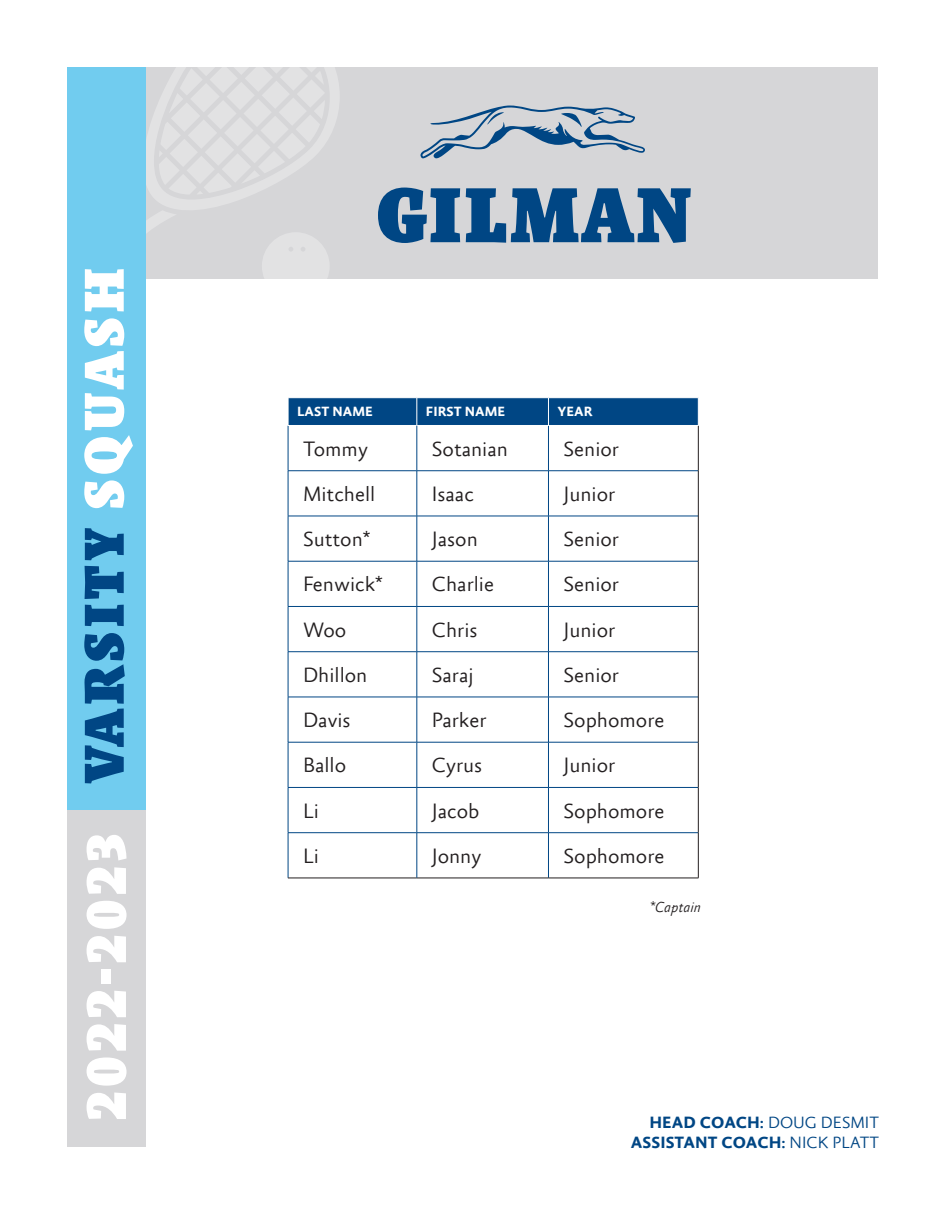
<style>
.page{position:relative;width:945px;height:1215px;background:#fff}
.page>*{position:absolute;margin:0;border:0;box-sizing:border-box;transform-origin:0 0}
.t1{font:900 57px "Absara Headline Pro";letter-spacing:.06em;color:#fff}
.t2{font:300 21px "Absara Sans Offc Pro";color:#231f20}
.t3{font:700 16.5px "Absara Sans Offc Pro";color:#004684}
.t4{font:italic 300 15px "Absara Sans Offc Pro";color:#231f20}
.t5{font:700 13.5px "Absara Sans Offc Pro";color:#fff}
.s1{color:#004684}
.s2{font-weight:300}
</style>
<div class="page">
<div style="left:135px;top:68px;width:743px;height:211px;background:#d6d6d8"></div>
<svg style="left:378px;top:188px;width:82px;height:55px"></svg>
<svg style="left:466px;top:188px;width:225px;height:55px"></svg>
<svg style="left:421px;top:106px;width:224px;height:52px"></svg>
<svg style="left:289px;top:426px;width:409px;height:452px"></svg>
<hr style="left:288px;top:426px;width:1px;height:45px;background:#004684">
<hr style="left:548px;top:426px;width:1px;height:45px;background:#004684">
<hr style="left:288px;top:470px;width:129px;height:1px;background:#004684">
<hr style="left:288px;top:471px;width:1px;height:45px;background:#004684">
<hr style="left:417px;top:470px;width:131px;height:1px;background:#004684">
<hr style="left:548px;top:470px;width:150px;height:1px;background:#004684">
<hr style="left:548px;top:471px;width:1px;height:45px;background:#004684">
<hr style="left:288px;top:516px;width:129px;height:1px;background:#004684">
<hr style="left:288px;top:516px;width:1px;height:45px;background:#004684">
<hr style="left:417px;top:516px;width:131px;height:1px;background:#004684">
<hr style="left:548px;top:516px;width:150px;height:1px;background:#004684">
<hr style="left:548px;top:516px;width:1px;height:45px;background:#004684">
<hr style="left:288px;top:561px;width:129px;height:1px;background:#004684">
<hr style="left:288px;top:561px;width:1px;height:45px;background:#004684">
<hr style="left:417px;top:561px;width:131px;height:1px;background:#004684">
<hr style="left:548px;top:561px;width:150px;height:1px;background:#004684">
<hr style="left:548px;top:561px;width:1px;height:45px;background:#004684">
<hr style="left:288px;top:606px;width:129px;height:1px;background:#004684">
<hr style="left:288px;top:607px;width:1px;height:45px;background:#004684">
<hr style="left:417px;top:606px;width:131px;height:1px;background:#004684">
<hr style="left:548px;top:606px;width:150px;height:1px;background:#004684">
<hr style="left:548px;top:607px;width:1px;height:45px;background:#004684">
<hr style="left:288px;top:651px;width:129px;height:1px;background:#004684">
<hr style="left:288px;top:652px;width:1px;height:45px;background:#004684">
<hr style="left:417px;top:651px;width:131px;height:1px;background:#004684">
<hr style="left:548px;top:651px;width:150px;height:1px;background:#004684">
<hr style="left:548px;top:652px;width:1px;height:45px;background:#004684">
<hr style="left:288px;top:697px;width:129px;height:1px;background:#004684">
<hr style="left:288px;top:697px;width:1px;height:45px;background:#004684">
<hr style="left:417px;top:697px;width:131px;height:1px;background:#004684">
<hr style="left:548px;top:697px;width:150px;height:1px;background:#004684">
<hr style="left:548px;top:697px;width:1px;height:45px;background:#004684">
<hr style="left:288px;top:742px;width:129px;height:1px;background:#004684">
<hr style="left:288px;top:742px;width:1px;height:45px;background:#004684">
<hr style="left:417px;top:742px;width:131px;height:1px;background:#004684">
<hr style="left:548px;top:742px;width:150px;height:1px;background:#004684">
<hr style="left:548px;top:742px;width:1px;height:45px;background:#004684">
<hr style="left:288px;top:787px;width:129px;height:1px;background:#004684">
<hr style="left:288px;top:788px;width:1px;height:45px;background:#004684">
<hr style="left:417px;top:787px;width:131px;height:1px;background:#004684">
<hr style="left:548px;top:787px;width:150px;height:1px;background:#004684">
<hr style="left:548px;top:788px;width:1px;height:45px;background:#004684">
<hr style="left:288px;top:832px;width:129px;height:1px;background:#004684">
<hr style="left:288px;top:833px;width:1px;height:45px;background:#004684">
<hr style="left:417px;top:832px;width:131px;height:1px;background:#004684">
<hr style="left:548px;top:832px;width:150px;height:1px;background:#004684">
<hr style="left:548px;top:833px;width:1px;height:45px;background:#004684">
<hr style="left:698px;top:426px;width:1px;height:45px;background:#231f20">
<hr style="left:698px;top:471px;width:1px;height:45px;background:#231f20">
<hr style="left:698px;top:516px;width:1px;height:45px;background:#231f20">
<hr style="left:698px;top:561px;width:1px;height:45px;background:#231f20">
<hr style="left:698px;top:606px;width:1px;height:46px;background:#231f20">
<hr style="left:698px;top:652px;width:1px;height:45px;background:#231f20">
<hr style="left:698px;top:697px;width:1px;height:45px;background:#231f20">
<hr style="left:698px;top:742px;width:1px;height:45px;background:#231f20">
<hr style="left:698px;top:787px;width:1px;height:46px;background:#231f20">
<hr style="left:698px;top:833px;width:1px;height:45px;background:#231f20">
<hr style="left:288px;top:878px;width:129px;height:1px;background:#231f20">
<hr style="left:417px;top:878px;width:131px;height:1px;background:#231f20">
<hr style="left:548px;top:878px;width:151px;height:1px;background:#231f20">
<div style="left:288px;top:398px;width:411px;height:27px;background:#004684"></div>
<hr style="left:417px;top:426px;width:1px;height:45px;background:#004684">
<hr style="left:417px;top:471px;width:1px;height:45px;background:#004684">
<hr style="left:417px;top:516px;width:1px;height:45px;background:#004684">
<hr style="left:417px;top:561px;width:1px;height:45px;background:#004684">
<hr style="left:417px;top:607px;width:1px;height:45px;background:#004684">
<hr style="left:417px;top:652px;width:1px;height:45px;background:#004684">
<hr style="left:417px;top:697px;width:1px;height:45px;background:#004684">
<hr style="left:417px;top:742px;width:1px;height:45px;background:#004684">
<hr style="left:417px;top:788px;width:1px;height:45px;background:#004684">
<hr style="left:417px;top:833px;width:1px;height:45px;background:#004684">
<svg style="left:67px;top:67px;width:273px;height:243px"></svg>
<div style="left:68px;top:807px;width:78px;height:340px;background:#d6d6d8"></div>
<div style="left:68px;top:68px;width:78px;height:742px;background:#71ccef"></div>
<p class="t1" style="left:72px;top:1121px;width:854px;rotate:-90deg">2022-2023 <span class="s1">VARSITY</span> SQUASH</p>
<p class="t5" style="left:297px;top:405px;width:77px">LAST NAME</p>
<p class="t5" style="left:426px;top:405px;width:81px">FIRST NAME</p>
<p class="t5" style="left:557px;top:405px;width:37px">YEAR</p>
<p class="t2" style="left:303px;top:437px;width:66px">Tommy</p>
<p class="t2" style="left:432px;top:437px;width:78px">Sotanian</p>
<p class="t2" style="left:563px;top:437px;width:57px">Senior</p>
<p class="t2" style="left:303px;top:483px;width:74px">Mitchell</p>
<p class="t2" style="left:432px;top:483px;width:44px">Isaac</p>
<p class="t2" style="left:563px;top:483px;width:53px">Junior</p>
<p class="t2" style="left:303px;top:528px;width:69px">Sutton*</p>
<p class="t2" style="left:432px;top:528px;width:47px">Jason</p>
<p class="t2" style="left:563px;top:528px;width:57px">Senior</p>
<p class="t2" style="left:303px;top:573px;width:81px">Fenwick*</p>
<p class="t2" style="left:432px;top:573px;width:64px">Charlie</p>
<p class="t2" style="left:563px;top:573px;width:57px">Senior</p>
<p class="t2" style="left:303px;top:618px;width:45px">Woo</p>
<p class="t2" style="left:432px;top:618px;width:47px">Chris</p>
<p class="t2" style="left:563px;top:618px;width:53px">Junior</p>
<p class="t2" style="left:303px;top:664px;width:66px">Dhillon</p>
<p class="t2" style="left:432px;top:664px;width:43px">Saraj</p>
<p class="t2" style="left:563px;top:664px;width:57px">Senior</p>
<p class="t2" style="left:303px;top:709px;width:49px">Davis</p>
<p class="t2" style="left:432px;top:709px;width:56px">Parker</p>
<p class="t2" style="left:563px;top:709px;width:102px">Sophomore</p>
<p class="t2" style="left:303px;top:754px;width:45px">Ballo</p>
<p class="t2" style="left:432px;top:754px;width:52px">Cyrus</p>
<p class="t2" style="left:563px;top:754px;width:53px">Junior</p>
<p class="t2" style="left:303px;top:799px;width:18px">Li</p>
<p class="t2" style="left:432px;top:799px;width:49px">Jacob</p>
<p class="t2" style="left:563px;top:799px;width:102px">Sophomore</p>
<p class="t2" style="left:303px;top:845px;width:18px">Li</p>
<p class="t2" style="left:432px;top:845px;width:51px">Jonny</p>
<p class="t2" style="left:563px;top:845px;width:102px">Sophomore</p>
<p class="t4" style="left:649px;top:899px;width:53px">*Captain</p>
<p class="t3" style="left:649px;top:1113px;width:231px">HEAD COACH: <span class="s2">DOUG DESMIT</span></p>
<p class="t3" style="left:631px;top:1133px;width:250px">ASSISTANT COACH: <span class="s2">NICK PLATT</span></p>
</div>
